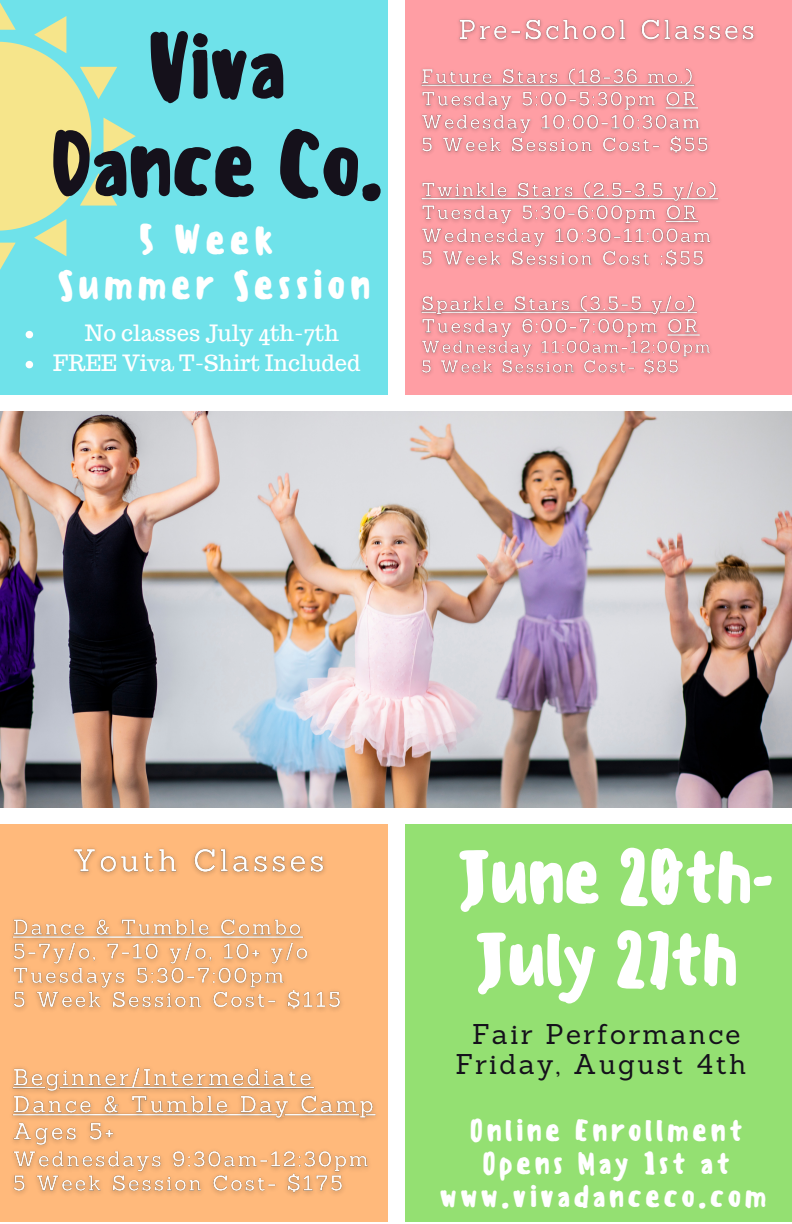
<style>
.page{position:relative;width:792px;height:1224px;background:#fff}
.page>*{position:absolute;margin:0;border:0;box-sizing:border-box;transform-origin:0 0}
.t1{font:500 88.2px/97.6px "Sensei";letter-spacing:-.05em;color:#15111b;text-align:center}
.t2{font:500 73.6px/82.4px "Sensei";letter-spacing:-.05em;color:#fff}
.t3{font:500 39.8px/44.6px "Sensei";letter-spacing:.08em;color:#fff;text-align:center}
.t4{font:500 29.8px/33px "Sensei";letter-spacing:.08em;color:#fff;text-align:center}
.t5{font:27.8px/30px "Sanchez";letter-spacing:.08em;color:#15111b;text-align:center}
.t6{font:22px/30px "Trocchi";color:#fff;text-align:center}
</style>
<div class="page">
<div style="left:0;top:0;width:388px;height:395px;background:#6fe2ea"></div>
<div style="left:405px;top:0;width:387px;height:395px;background:#ff9ea4"></div>
<div style="left:0;top:824px;width:388px;height:397px;background:#ffb97b"></div>
<div style="left:405px;top:824px;width:387px;height:397px;background:#94e072"></div>
<img style="left:0;top:411px;width:792px;height:396px">
<svg style="left:0;top:3px;width:136px;height:267px"></svg>
<img style="left:421px;top:19px;width:334px;height:357px">
<img style="left:12px;top:848px;width:364px;height:347px">
<svg style="left:26px;top:331px;width:7px;height:7px"></svg>
<svg style="left:26px;top:361px;width:7px;height:7px"></svg>
<h1 class="t1" style="left:49px;top:19px;width:338px">Viva<br>Dance Co.</h1>
<h3 class="t3" style="left:57px;top:218px;width:316px">5 Week<br>Summer Session</h3>
<p class="t6" style="left:53px;top:318px;width:309px">No classes July 4th-7th<br>FREE Viva T-Shirt Included</p>
<h2 class="t2" style="left:456px;top:836px;width:321px">June 20th-<br>July 27th</h2>
<p class="t5" style="left:455px;top:1019px;width:293px">Fair Performance<br>Friday, August 4th</p>
<p class="t4" style="left:439px;top:1114px;width:329px">Online Enrollment<br>Opens May 1st at www.vivadanceco.com</p>
</div>
